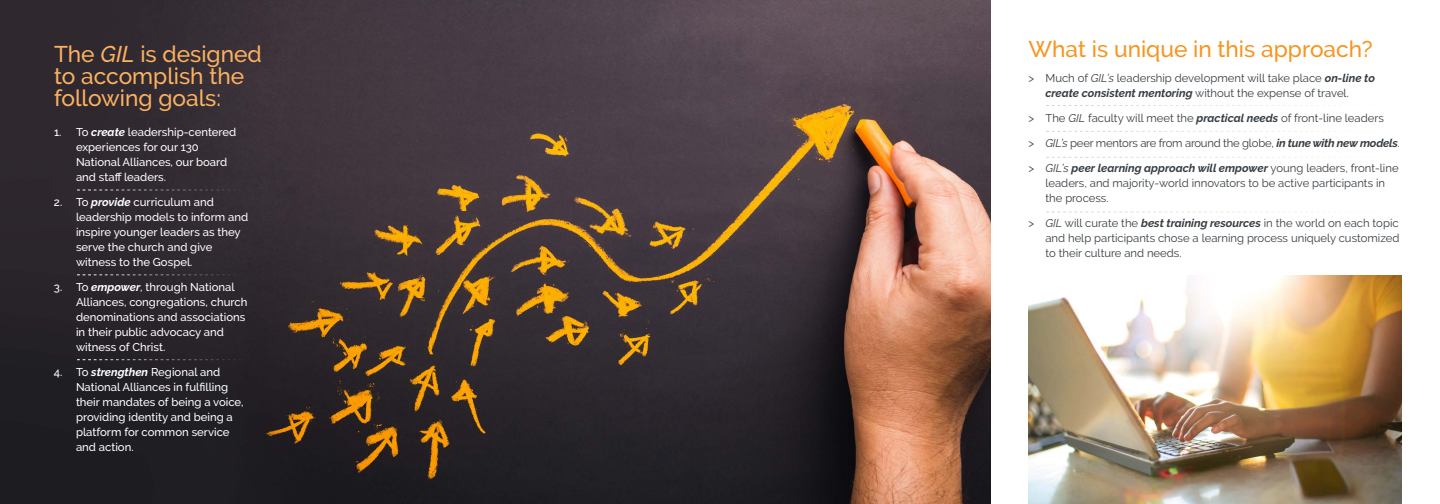
<style>
.page{position:relative;width:1440px;height:504px;background:#fff}
.page>*{position:absolute;margin:0;border:0;box-sizing:border-box;transform-origin:0 0}
.t1{font:500 22.7px/22px "Raleway";color:#fbb161}
.t2{font:500 22.7px "Raleway";color:#f7941e}
.t3{font:500 11.3px/15px "Raleway";color:#fff}
.t4{font:11.3px/15px "Raleway";color:#373d42}
.t5{font:11.3px "Raleway";letter-spacing:-.02em;color:#373d42}
.s1{font-style:italic}
.s2{font-weight:700;font-style:italic}
</style>
<div class="page">
<img style="left:0;top:0;width:991px;height:504px">
<img style="left:1028px;top:275px;width:374px;height:229px">
<svg style="left:77px;top:190px;width:170px;height:1px"></svg>
<svg style="left:77px;top:275px;width:170px;height:1px"></svg>
<svg style="left:77px;top:359px;width:170px;height:1px"></svg>
<svg style="left:1046px;top:105px;width:278px;height:1px"></svg>
<svg style="left:1046px;top:131px;width:267px;height:1px"></svg>
<svg style="left:1046px;top:157px;width:262px;height:1px"></svg>
<svg style="left:1046px;top:212px;width:194px;height:1px"></svg>
<h1 class="t1" style="left:54px;top:43px;width:209px">The <span class="s1">GIL</span> is designed to accomplish the following goals:</h1>
<p class="t3" style="left:76px;top:124px;width:162px;text-indent:-22px">1. To <span class="s2">create</span> leadership-centered experiences for our 130<br>National Alliances, our board and staff leaders.</p>
<p class="t3" style="left:76px;top:194px;width:174px;text-indent:-22px">2. To <span class="s2">provide</span> curriculum and leadership models to inform and inspire younger leaders as they serve the church and give witness to the Gospel.</p>
<p class="t3" style="left:76px;top:279px;width:173px;text-indent:-22px">3. To <span class="s2">empower</span>, through National<br>Alliances, congregations, church denominations and associations in their public advocacy and witness of Christ.</p>
<p class="t3" style="left:76px;top:364px;width:169px;text-indent:-22px">4. To <span class="s2">strengthen</span> Regional and<br>National Alliances in fulfilling their mandates of being a voice, providing identity and being a platform for common service and action.</p>
<h1 class="t2" style="left:1028px;top:36px;width:346px">What is unique in this approach?</h1>
<p class="t4" style="left:1045px;top:71px;width:331px;text-indent:-17px">&gt; Much of <span class="s1">GIL’s</span> leadership development will take place <span class="s2">on-line to create consistent mentoring</span> without the expense of travel.</p>
<p class="t4" style="left:1028px;top:111px;width:357px">&gt; The <span class="s1">GIL</span> faculty will meet the <span class="s2">practical needs</span> of front-line leaders</p>
<p class="t5" style="left:1028px;top:137px;width:373px">&gt; <span class="s1">GIL’s</span> peer mentors are from around the globe, <span class="s2">in tune with new models</span>.</p>
<p class="t4" style="left:1045px;top:161px;width:355px;text-indent:-17px">&gt; <span class="s1">GIL’s</span> <span class="s2">peer learning approach will empower</span> young leaders, front-line leaders, and majority-world innovators to be active participants in the process.</p>
<p class="t4" style="left:1045px;top:216px;width:356px;text-align:justify;text-indent:-17px">&gt; <span class="s1">GIL</span> will curate the <span class="s2">best training resources</span> in the world on each topic and help participants chose a learning process uniquely customized to their culture and needs.</p>
</div>
